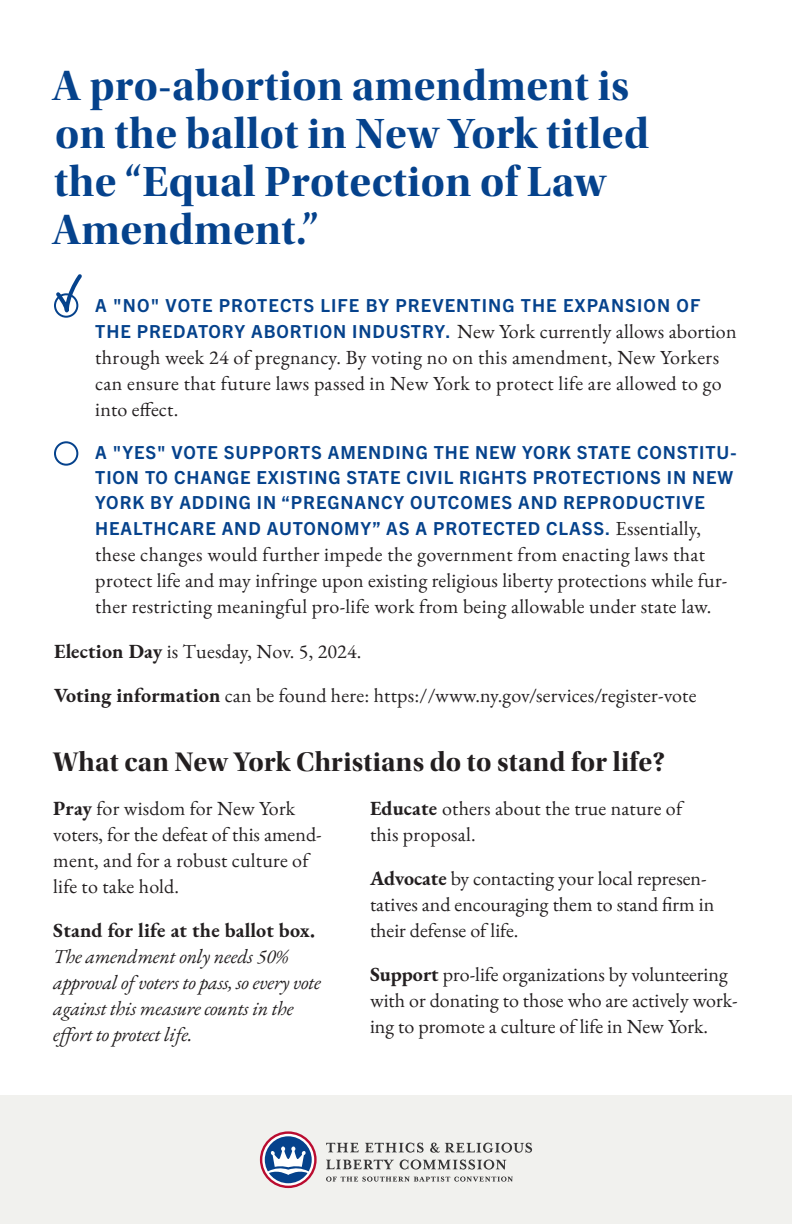
<style>
.page{position:relative;width:792px;height:1224px;background:#fff}
.page>*{position:absolute;margin:0;border:0;box-sizing:border-box;transform-origin:0 0}
.t1{font:44px/48px "Utopia Std Bold Disp";letter-spacing:.01em;color:#05428c}
.t2{font:28px "Utopia Std Bold Disp";letter-spacing:.01em;color:#231f20}
.t3{font:20px/26px "EB Garamond";letter-spacing:.01em;color:#231f20}
.t4{font:italic 20px/26px "EB Garamond";letter-spacing:-.01em;color:#231f20}
.t5{font:700 20px "EB Garamond";letter-spacing:.01em;color:#231f20}
.t6{font:700 18px/25.4px "Trade Gothic Next LT Pro";letter-spacing:.05em;color:#05428c}
.s1{font-family:"Trade Gothic Next LT Pro";font-weight:700;font-size:18px;color:#05428c}
.s2{font-family:"EB Garamond";font-weight:400;font-size:20px;color:#231f20}
.s3{font-weight:700}
</style>
<div class="page">
<div style="left:0;top:1095px;width:792px;height:129px;background:#f1f1ee"></div>
<div style="left:54px;top:293px;width:24px;height:25px;border:2px solid #05428c;border-radius:50%"></div>
<div style="left:54px;top:441px;width:24px;height:25px;border:2px solid #05428c;border-radius:50%"></div>
<svg style="left:54px;top:274px;width:28px;height:40px"></svg>
<svg style="left:326px;top:1177px;width:187px;height:5px"></svg>
<svg style="left:326px;top:1143px;width:33px;height:9px"></svg>
<svg style="left:365px;top:1143px;width:59px;height:10px"></svg>
<svg style="left:430px;top:1143px;width:102px;height:10px"></svg>
<svg style="left:326px;top:1160px;width:68px;height:9px"></svg>
<svg style="left:400px;top:1159px;width:106px;height:11px"></svg>
<svg style="left:260px;top:1131px;width:57px;height:57px"></svg>
<h1 class="t1" style="left:52px;top:63px;width:598px">A pro-abortion amendment is on the ballot in New York titled the “Equal Protection of Law<br>Amendment.”</h1>
<p class="t6" style="left:95px;top:292px;width:607px">A "NO" VOTE PROTECTS LIFE BY PREVENTING THE EXPANSION OF</p>
<p class="t3" style="left:95px;top:318px;width:643px"><span class="s1">THE PREDATORY ABORTION INDUSTRY.</span> New York currently allows abortion through week 24 of pregnancy. By voting no on this amendment, New Yorkers can ensure that future laws passed in New York to protect life are allowed to go into effect.</p>
<p class="t6" style="left:95px;top:439px;width:643px">A "YES" VOTE SUPPORTS AMENDING THE NEW YORK STATE CONSTITU-TION TO CHANGE EXISTING STATE CIVIL RIGHTS PROTECTIONS IN NEW YORK BY ADDING IN “PREGNANCY OUTCOMES AND REPRODUCTIVE HEALTHCARE AND AUTONOMY” AS A PROTECTED CLASS. <span class="s2">Essentially,</span></p>
<p class="t3" style="left:95px;top:541px;width:634px">these changes would further impede the government from enacting laws that protect life and may infringe upon existing religious liberty protections while fur&shy;ther restricting meaningful pro-life work from being allowable under state law.</p>
<p class="t3" style="left:54px;top:638px;width:309px"><span class="s3">Election Day</span> is Tuesday, Nov. 5, 2024.</p>
<p class="t3" style="left:54px;top:682px;width:644px"><span class="s3">Voting information</span> can be found here: https://www.ny.gov/services/register-vote</p>
<h2 class="t2" style="left:53px;top:746px;width:614px">What can New York Christians do to stand for life?</h2>
<p class="t3" style="left:53px;top:796px;width:270px"><span class="s3">Pray</span> for wisdom for New York voters, for the defeat of this amend&shy;ment, and for a robust culture of life to take hold.</p>
<p class="t5" style="left:53px;top:917px;width:263px">Stand for life at the ballot box.</p>
<p class="t4" style="left:53px;top:944px;width:269px">The amendment only needs 50% approval of voters to pass, so every vote against this measure counts in the effort to protect life.</p>
<p class="t3" style="left:370px;top:796px;width:314px"><span class="s3">Educate</span> others about the true nature of this proposal.</p>
<p class="t3" style="left:370px;top:866px;width:346px"><span class="s3">Advocate</span> by contacting your local represen&shy;tatives and encouraging them to stand firm in their defense of life.</p>
<p class="t3" style="left:370px;top:962px;width:369px"><span class="s3">Support</span> pro-life organizations by volunteering with or donating to those who are actively work&shy;ing to promote a culture of life in New York.</p>
</div>
